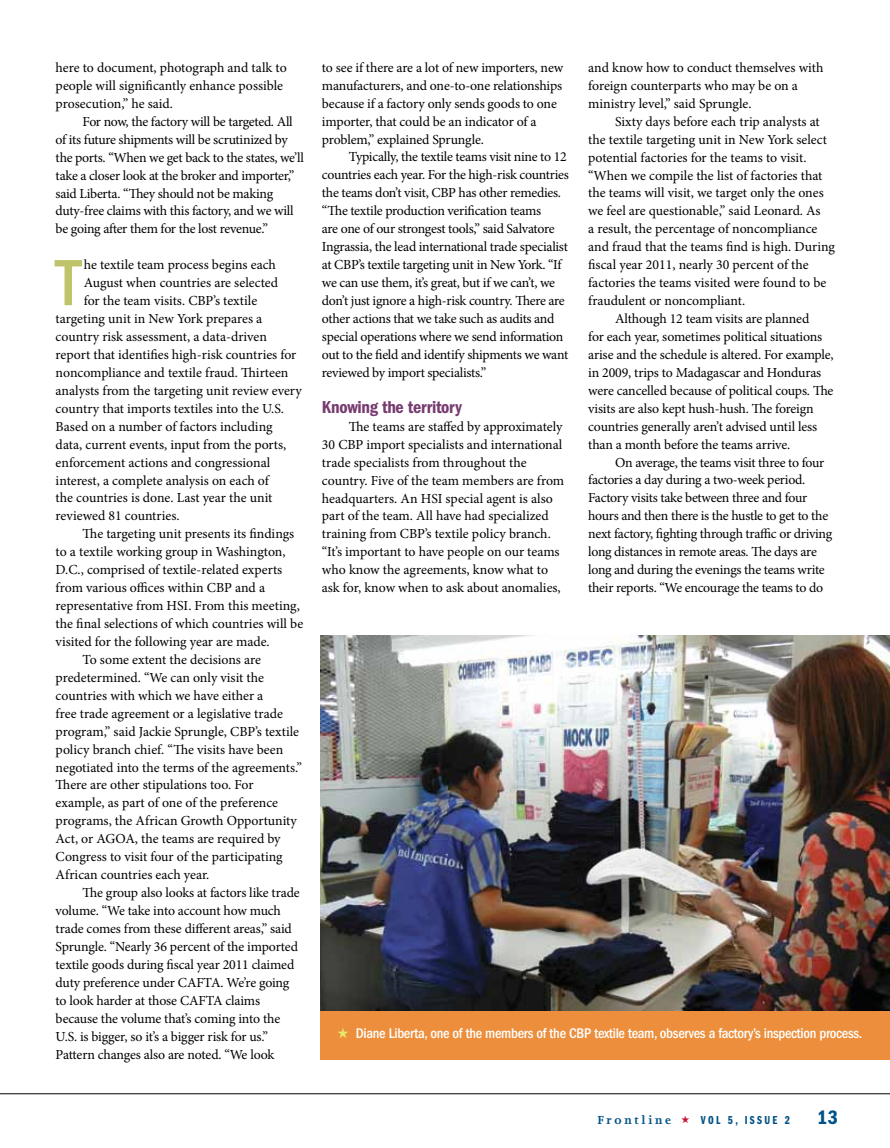
<style>
.page{position:relative;width:890px;height:1148px;background:#fff}
.page>*{position:absolute;margin:0;border:0;box-sizing:border-box;transform-origin:0 0}
.t1{font:500 condensed 67.65px "ITC Franklin Gothic Std";color:#bfc46a}
.t2{font:20.1px "ITC Franklin Gothic Std Dm Cd";color:#005288}
.t3{font:18px "ITC Franklin Gothic Std Dm Cd";letter-spacing:-.015em;color:#773b70}
.t4{font:500 condensed 14.55px "ITC Franklin Gothic Std";letter-spacing:-.02em;color:#fff}
.t5{font:13.8px/18px "Minion Pro";letter-spacing:-.01em;color:#000}
.t6{font:12px "ITC Franklin Gothic Std Dm Cp";letter-spacing:.2em;color:#005288}
.s1{color:#e7e86a}
.s2{font-family:"Joanna";font-weight:700;font-size:13.5px}
.s3{color:#c41230}
</style>
<div class="page">
<hr style="left:0;top:1093px;width:889px;height:1px;background:#000">
<img style="left:321px;top:635px;width:568px;height:376px">
<div style="left:321px;top:1011px;width:568px;height:48px;background:#ec8e3b"></div>
<p class="t5" style="left:56px;top:59px;width:232px">here to document, photograph and talk to people will significantly enhance possible prosecution,” he said.</p>
<p class="t5" style="left:56px;top:112px;width:250px;text-indent:27px">For now, the factory will be targeted. All of its future shipments will be scrutinized by the ports. “When we get back to the states, we’ll take a closer look at the broker and importer,” said Liberta. “They should not be making duty-free claims with this factory, and we will be going after them for the lost revenue.”</p>
<h1 class="t1" style="left:56px;top:244px;width:27px">T</h1>
<p class="t5" style="left:84px;top:256px;width:194px">he textile team process begins each</p>
<p class="t5" style="left:84px;top:274px;width:196px">August when countries are selected</p>
<p class="t5" style="left:84px;top:292px;width:175px">for the team visits. CBP’s textile</p>
<p class="t5" style="left:56px;top:310px;width:208px">targeting unit in New York prepares a</p>
<p class="t5" style="left:56px;top:328px;width:213px">country risk assessment, a data-driven</p>
<p class="t5" style="left:56px;top:345px;width:242px">report that identifies high-risk countries for</p>
<p class="t5" style="left:56px;top:363px;width:234px">noncompliance and textile fraud. Thirteen</p>
<p class="t5" style="left:56px;top:381px;width:247px">analysts from the targeting unit review every</p>
<p class="t5" style="left:56px;top:399px;width:230px">country that imports textiles into the U.S.</p>
<p class="t5" style="left:56px;top:417px;width:218px">Based on a number of factors including</p>
<p class="t5" style="left:56px;top:435px;width:232px">data, current events, input from the ports,</p>
<p class="t5" style="left:56px;top:453px;width:216px">enforcement actions and congressional</p>
<p class="t5" style="left:56px;top:471px;width:215px">interest, a complete analysis on each of</p>
<p class="t5" style="left:56px;top:489px;width:218px">the countries is done. Last year the unit</p>
<p class="t5" style="left:56px;top:507px;width:125px">reviewed 81 countries.</p>
<p class="t5" style="left:83px;top:525px;width:213px">The targeting unit presents its findings</p>
<p class="t5" style="left:56px;top:543px;width:231px">to a textile working group in Washington,</p>
<p class="t5" style="left:56px;top:561px;width:228px">D.C., comprised of textile-related experts</p>
<p class="t5" style="left:56px;top:579px;width:211px">from various offices within CBP and a</p>
<p class="t5" style="left:56px;top:596px;width:246px">representative from HSI. From this meeting,</p>
<p class="t5" style="left:56px;top:614px;width:249px">the final selections of which countries will be</p>
<p class="t5" style="left:56px;top:632px;width:215px">visited for the following year are made.</p>
<p class="t5" style="left:83px;top:650px;width:180px">To some extent the decisions are</p>
<p class="t5" style="left:56px;top:668px;width:210px">predetermined. “We can only visit the</p>
<p class="t5" style="left:56px;top:686px;width:209px">countries with which we have either a</p>
<p class="t5" style="left:56px;top:704px;width:229px">free trade agreement or a legislative trade</p>
<p class="t5" style="left:56px;top:722px;width:245px">program,” said Jackie Sprungle, CBP’s textile</p>
<p class="t5" style="left:56px;top:740px;width:229px">policy branch chief. “The visits have been</p>
<p class="t5" style="left:56px;top:758px;width:248px">negotiated into the terms of the agreements.”</p>
<p class="t5" style="left:56px;top:776px;width:199px">There are other stipulations too. For</p>
<p class="t5" style="left:56px;top:794px;width:224px">example, as part of one of the preference</p>
<p class="t5" style="left:56px;top:812px;width:243px">programs, the African Growth Opportunity</p>
<p class="t5" style="left:56px;top:830px;width:226px">Act, or AGOA, the teams are required by</p>
<p class="t5" style="left:56px;top:847px;width:228px">Congress to visit four of the participating</p>
<p class="t5" style="left:56px;top:865px;width:155px">African countries each year.</p>
<p class="t5" style="left:83px;top:883px;width:219px">The group also looks at factors like trade</p>
<p class="t5" style="left:56px;top:901px;width:227px">volume. “We take into account how much</p>
<p class="t5" style="left:56px;top:919px;width:238px">trade comes from these different areas,” said</p>
<p class="t5" style="left:56px;top:937px;width:244px">Sprungle. “Nearly 36 percent of the imported</p>
<p class="t5" style="left:56px;top:955px;width:240px">textile goods during fiscal year 2011 claimed</p>
<p class="t5" style="left:56px;top:973px;width:235px">duty preference under CAFTA. We’re going</p>
<p class="t5" style="left:56px;top:991px;width:206px">to look harder at those CAFTA claims</p>
<p class="t5" style="left:56px;top:1009px;width:226px">because the volume that’s coming into the</p>
<p class="t5" style="left:56px;top:1027px;width:214px">U.S. is bigger, so it’s a bigger risk for us.”</p>
<p class="t5" style="left:56px;top:1045px;width:220px">Pattern changes also are noted. “We look</p>
<p class="t5" style="left:322px;top:58px;width:243px">to see if there are a lot of new importers, new manufacturers, and one-to-one relationships because if a factory only sends goods to one importer, that could be an indicator of a problem,” explained Sprungle.</p>
<p class="t5" style="left:322px;top:148px;width:248px;text-indent:27px">Typically, the textile teams visit nine to 12 countries each year. For the high-risk countries the teams don’t visit, CBP has other remedies. “The textile production verification teams<br>are one of our strongest tools,” said Salvatore Ingrassia, the lead international trade specialist at CBP’s textile targeting unit in New York. “If we can use them, it’s great, but if we can’t, we don’t just ignore a high-risk country. There are other actions that we take such as audits and special operations where we send information out to the field and identify shipments we want reviewed by import specialists.”</p>
<h3 class="t3" style="left:322px;top:396px;width:141px">Knowing the territory</h3>
<p class="t5" style="left:322px;top:417px;width:244px;text-indent:27px">The teams are staffed by approximately 30 CBP import specialists and international trade specialists from throughout the country. Five of the team members are from headquarters. An HSI special agent is also part of the team. All have had specialized training from CBP’s textile policy branch. “It’s important to have people on our teams who know the agreements, know what to ask for, know when to ask about anomalies,</p>
<p class="t5" style="left:588px;top:59px;width:237px">and know how to conduct themselves with foreign counterparts who may be on a ministry level,” said Sprungle.</p>
<p class="t5" style="left:615px;top:112px;width:206px">Sixty days before each trip analysts at</p>
<p class="t5" style="left:588px;top:130px;width:240px">the textile targeting unit in New York select</p>
<p class="t5" style="left:588px;top:148px;width:220px">potential factories for the teams to visit.</p>
<p class="t5" style="left:588px;top:166px;width:236px">“When we compile the list of factories that</p>
<p class="t5" style="left:588px;top:184px;width:237px">the teams will visit, we target only the ones</p>
<p class="t5" style="left:588px;top:202px;width:234px">we feel are questionable,” said Leonard. As</p>
<p class="t5" style="left:588px;top:220px;width:231px">a result, the percentage of noncompliance</p>
<p class="t5" style="left:588px;top:238px;width:248px">and fraud that the teams find is high. During</p>
<p class="t5" style="left:588px;top:256px;width:222px">fiscal year 2011, nearly 30 percent of the</p>
<p class="t5" style="left:588px;top:274px;width:240px">factories the teams visited were found to be</p>
<p class="t5" style="left:588px;top:292px;width:158px">fraudulent or noncompliant.</p>
<p class="t5" style="left:615px;top:310px;width:196px">Although 12 team visits are planned</p>
<p class="t5" style="left:588px;top:327px;width:235px">for each year, sometimes political situations</p>
<p class="t5" style="left:588px;top:345px;width:247px">arise and the schedule is altered. For example,</p>
<p class="t5" style="left:588px;top:363px;width:235px">in 2009, trips to Madagascar and Honduras</p>
<p class="t5" style="left:588px;top:381px;width:247px">were cancelled because of political coups. The</p>
<p class="t5" style="left:588px;top:399px;width:227px">visits are also kept hush-hush. The foreign</p>
<p class="t5" style="left:588px;top:417px;width:230px">countries generally aren’t advised until less</p>
<p class="t5" style="left:588px;top:435px;width:203px">than a month before the teams arrive.</p>
<p class="t5" style="left:615px;top:453px;width:210px">On average, the teams visit three to four</p>
<p class="t5" style="left:588px;top:471px;width:218px">factories a day during a two-week period.</p>
<p class="t5" style="left:588px;top:489px;width:221px">Factory visits take between three and four</p>
<p class="t5" style="left:588px;top:507px;width:241px">hours and then there is the hustle to get to the</p>
<p class="t5" style="left:588px;top:525px;width:245px">next factory, fighting through traffic or driving</p>
<p class="t5" style="left:588px;top:543px;width:230px">long distances in remote areas. The days are</p>
<p class="t5" style="left:588px;top:561px;width:238px">long and during the evenings the teams write</p>
<p class="t5" style="left:588px;top:578px;width:236px">their reports. “We encourage the teams to do</p>
<p class="t4" style="left:337px;top:1024px;width:526px"><span class="s1">★</span> Diane Liberta, one of the members of the CBP textile team, observes a factory’s inspection process.</p>
<p class="t6" style="left:597px;top:1113px;width:194px"><span class="s2">Frontline</span> <span class="s3">★</span> VOL 5, ISSUE 2</p>
<h2 class="t2" style="left:817px;top:1105px;width:23px">13</h2>
</div>
